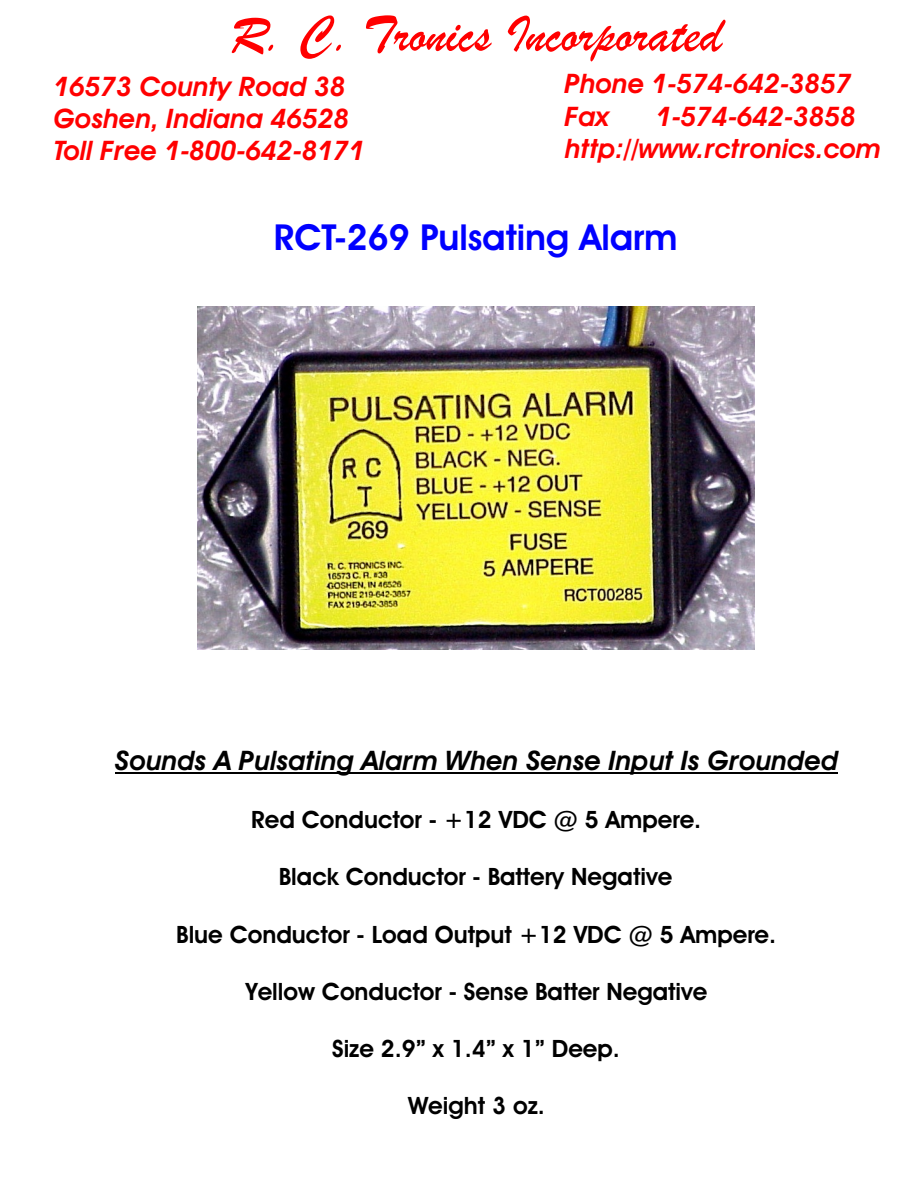
<style>
.page{position:relative;width:918px;height:1188px;background:#fff}
.page>*{position:absolute;margin:0;border:0;box-sizing:border-box;transform-origin:0 0}
.t1{font:italic 54px "Brush Script";color:#f00}
.t2{font:700 36px "Avant Garde Bk BT";color:#00f}
.t3{font:italic 700 27px/32.2px "Avant Garde Bk BT";color:#f00}
.t4{font:italic 700 27px "Avant Garde Bk BT";color:#000}
.t5{font:700 24px "Avant Garde Bk BT";color:#000}
</style>
<div class="page">
<hr style="left:115px;top:773px;width:722px;height:1px;background:#000">
<img style="left:198px;top:306px;width:556px;height:344px">
<h1 class="t1" style="left:230px;top:18px;width:494px">R. C. Tronics Incorporated</h1>
<p class="t3" style="left:54px;top:72px;width:312px">16573 County Road 38<br>Goshen, Indiana 46528<br>Toll Free 1-800-642-8171</p>
<p class="t3" style="left:565px;top:70px;width:289px">Phone 1-574-642-3857<br>Fax</p>
<p class="t3" style="left:565px;top:103px;width:318px;text-indent:91px">1-574-642-3858 http://www.rctronics.com</p>
<h2 class="t2" style="left:274px;top:222px;width:405px">RCT-269 Pulsating Alarm</h2>
<p class="t4" style="left:115px;top:750px;width:725px">Sounds A Pulsating Alarm When Sense Input Is Grounded</p>
<p class="t5" style="left:251px;top:810px;width:451px">Red Conductor - +12 VDC @ 5 Ampere.</p>
<p class="t5" style="left:279px;top:867px;width:395px">Black Conductor - Battery Negative</p>
<p class="t5" style="left:176px;top:924px;width:601px">Blue Conductor - Load Output +12 VDC @ 5 Ampere.</p>
<p class="t5" style="left:246px;top:982px;width:463px">Yellow Conductor - Sense Batter Negative</p>
<p class="t5" style="left:332px;top:1039px;width:289px">Size 2.9” x 1.4” x 1” Deep.</p>
<p class="t5" style="left:408px;top:1096px;width:138px">Weight 3 oz.</p>
</div>
